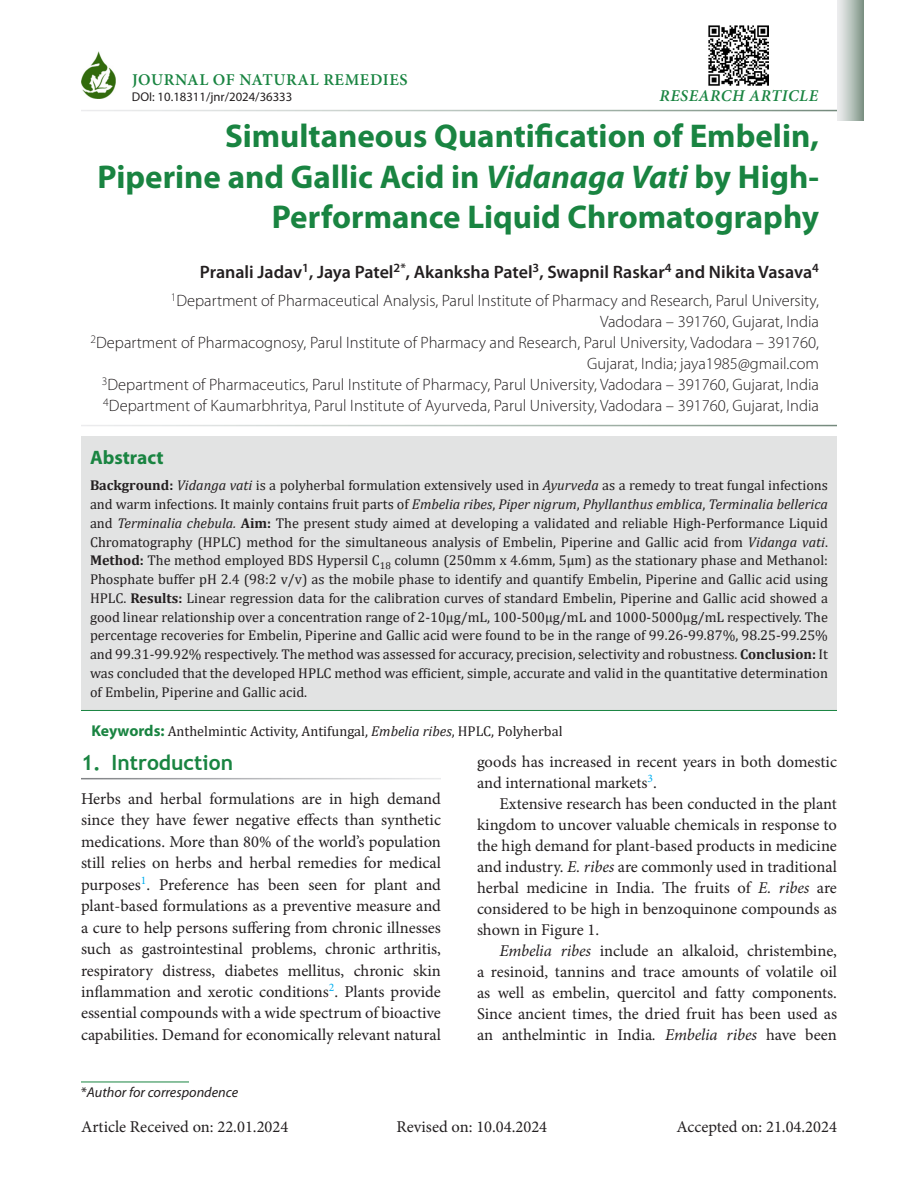
<style>
.page{position:relative;width:918px;height:1188px;background:#fff}
.page>*{position:absolute;margin:0;border:0;box-sizing:border-box;transform-origin:0 0}
.Article_title{font:700 33px/40.5px "Myriad Pro";color:#198441;text-align:right}
.A_level{font:700 21px "Trebuchet MS";color:#198441}
.Abstarct_head{font:700 19.5px "Myriad Pro";color:#198441}
.Author_group{font:600 18px "Myriad Pro";color:#231f20}
.Para_flush{font:16.5px/21.5px "Minion Pro";color:#231f20;text-align:justify}
.Para_indent{font:16.5px/21px "Minion Pro";color:#231f20;text-align:justify}
.Author_affiliation{font:300 16.5px/21px "Myriad Pro";color:#231f20;text-align:right}
.Article_history{font:16.5px "Minion Pro";color:#231f20}
.Journal_title{font:600 16.5px "Minion Pro";letter-spacing:.035em;color:#198441}
.Article_type{font:italic 600 16.5px "Minion Pro";letter-spacing:.035em;color:#198441}
.Abstract_text{font:14.25px/18.8px "Cambria";color:#231f20;text-align:justify}
.Keywords{font:14.25px "Cambria";color:#231f20}
.Corresponding_au{font:italic 14.25px "Myriad Pro";color:#231f20}
.DOI{font:12.75px "Myriad Pro";color:#231f20}
.s1{font-style:italic}
.s2{font-weight:700}
.s3{font-family:"Myriad Pro";font-weight:700;font-size:15.75px;color:#198441}
.s4{font-style:normal}
</style>
<div class="page">
<hr style="left:81px;top:1082px;width:108px;height:1px;background:#198441">
<svg style="left:837px;top:0;width:27px;height:121px;background:#b8c3bd"></svg>
<img style="left:81px;top:52px;width:35px;height:46px">
<div style="left:81px;top:436px;width:756px;height:274px;background:#e2e3e3"></div>
<hr style="left:81px;top:710px;width:756px;height:1px;background:#198441">
<img style="left:709px;top:26px;width:60px;height:60px">
<p class="Journal_title" style="left:132px;top:68px;width:277px">JOURNAL OF NATURAL REMEDIES</p>
<p class="DOI" style="left:132px;top:89px;width:162px">DOI: 10.18311/jnr/2024/36333</p>
<p class="Article_type" style="left:660px;top:86px;width:160px">RESEARCH ARTICLE</p>
<p class="Article_title" style="left:98px;top:115px;width:723px">Simultaneous Quantification of Embelin,<br>Piperine and Gallic Acid in <span class="s1">Vidanaga Vati</span> by High-<br>Performance Liquid Chromatography</p>
<p class="Author_group" style="left:200px;top:260px;width:621px">Pranali Jadav<sup>1</sup>, Jaya Patel<sup>2*</sup>, Akanksha Patel<sup>3</sup>, Swapnil Raskar<sup>4</sup> and Nikita Vasava<sup>4</sup></p>
<p class="Author_affiliation" style="left:91px;top:291px;width:730px"><sup>1</sup>Department of Pharmaceutical Analysis, Parul Institute of Pharmacy and Research, Parul University,<br>Vadodara – 391760, Gujarat, India<br><sup>2</sup>Department of Pharmacognosy, Parul Institute of Pharmacy and Research, Parul University, Vadodara – 391760, Gujarat, India; jaya1985@gmail.com<br><sup>3</sup>Department of Pharmaceutics, Parul Institute of Pharmacy, Parul University, Vadodara – 391760, Gujarat, India <sup>4</sup>Department of Kaumarbhritya, Parul Institute of Ayurveda, Parul University, Vadodara – 391760, Gujarat, India</p>
<p class="Abstarct_head" style="left:90px;top:445px;width:75px">Abstract</p>
<p class="Abstract_text" style="left:90px;top:476px;width:740px"><span class="s2">Background:</span> <span class="s1">Vidanga vati</span> is a polyherbal formulation extensively used in <span class="s1">Ayurveda</span> as a remedy to treat fungal infections and warm infections. It mainly contains fruit parts of <span class="s1">Embelia ribes</span>, <span class="s1">Piper nigrum</span>, <span class="s1">Phyllanthus emblica</span>, <span class="s1">Terminalia bellerica </span>and <span class="s1">Terminalia chebula.</span> <span class="s2">Aim:</span> The present study aimed at developing a validated and reliable High-Performance Liquid Chromatography (HPLC) method for the simultaneous analysis of Embelin, Piperine and Gallic acid from <span class="s1">Vidanga vati</span>.<br><span class="s2">Method:</span> The method employed BDS Hypersil C<sub>18</sub> column (250mm x 4.6mm, 5μm) as the stationary phase and Methanol:<br>Phosphate buffer pH 2.4 (98:2 v/v) as the mobile phase to identify and quantify Embelin, Piperine and Gallic acid using HPLC. <span class="s2">Results:</span> Linear regression data for the calibration curves of standard Embelin, Piperine and Gallic acid showed a good linear relationship over a concentration range of 2-10μg/mL, 100-500μg/mL and 1000-5000μg/mL respectively. The percentage recoveries for Embelin, Piperine and Gallic acid were found to be in the range of 99.26-99.87%, 98.25-99.25% and 99.31-99.92% respectively. The method was assessed for accuracy, precision, selectivity and robustness. <span class="s2">Conclusion:</span> It was concluded that the developed HPLC method was efficient, simple, accurate and valid in the quantitative determination of Embelin, Piperine and Gallic acid.</p>
<p class="Keywords" style="left:92px;top:722px;width:473px"><span class="s3">Keywords:</span> Anthelmintic Activity, Antifungal, <span class="s1">Embelia ribes</span>, HPLC, Polyherbal</p>
<p class="Para_flush" style="left:477px;top:751px;width:362px;line-height:21px">goods has increased in recent years in both domestic and international markets<sup>3</sup>.</p>
<p class="Para_indent" style="left:477px;top:793px;width:362px;text-indent:22px">Extensive research has been conducted in the plant kingdom to uncover valuable chemicals in response to the high demand for plant-based products in medicine and industry. <span class="s1">E. ribes</span> are commonly used in traditional herbal medicine in India. The fruits of <span class="s1">E. ribes</span> are considered to be high in benzoquinone compounds as shown in Figure 1.</p>
<p class="Para_indent" style="left:477px;top:940px;width:362px;text-indent:22px"><span class="s1">Embelia ribes</span> include an alkaloid, christembine, a resinoid, tannins and trace amounts of volatile oil as well as embelin, quercitol and fatty components.<br>Since ancient times, the dried fruit has been used as an anthelmintic in India<span class="s1">. Embelia ribes</span> have been</p>
<p class="A_level" style="left:81px;top:750px;width:154px">1. Introduction</p>
<p class="Para_flush" style="left:81px;top:788px;width:362px">Herbs and herbal formulations are in high demand since they have fewer negative effects than synthetic medications. More than 80% of the world’s population still relies on herbs and herbal remedies for medical purposes<sup>1</sup>. Preference has been seen for plant and plant-based formulations as a preventive measure and a cure to help persons suffering from chronic illnesses such as gastrointestinal problems, chronic arthritis, respiratory distress, diabetes mellitus, chronic skin inflammation and xerotic conditions<sup>2</sup>. Plants provide essential compounds with a wide spectrum of bioactive capabilities. Demand for economically relevant natural</p>
<p class="Corresponding_au" style="left:81px;top:1084px;width:159px"><span class="s4">*</span>Author for correspondence</p>
<p class="Article_history" style="left:81px;top:1116px;width:209px">Article Received on: 22.01.2024</p>
<p class="Article_history" style="left:396px;top:1116px;width:152px">Revised on: 10.04.2024</p>
<p class="Article_history" style="left:676px;top:1116px;width:162px">Accepted on: 21.04.2024</p>
</div>
